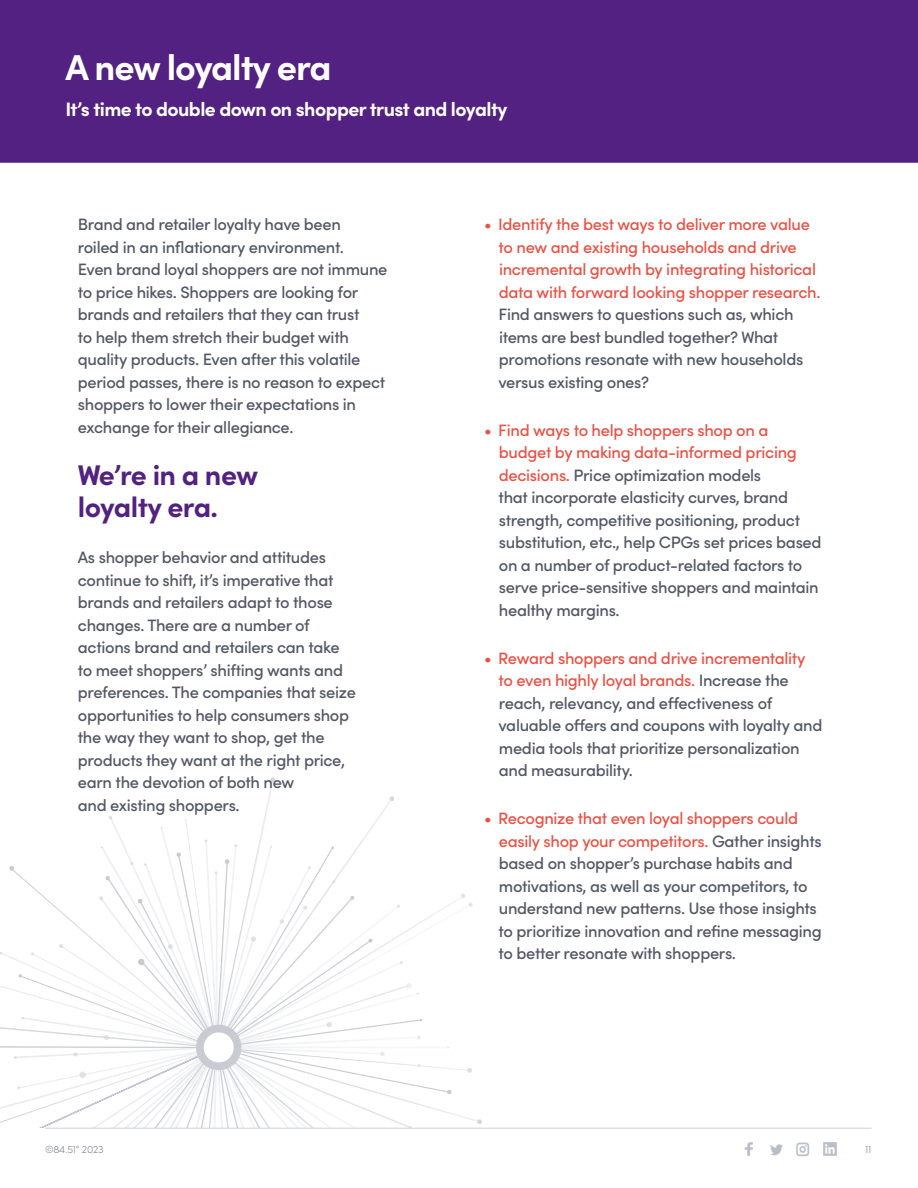
<style>
.page{position:relative;width:918px;height:1188px;background:#fff}
.page>*{position:absolute;margin:0;border:0;box-sizing:border-box;transform-origin:0 0}
.t1{font:700 36px "Limitless Sans";letter-spacing:-.03em;color:#fff}
.t2{font:700 28.5px/31.5px "Limitless Sans";letter-spacing:-.02em;color:#522181}
.t3{font:700 19.5px "Limitless Sans";letter-spacing:-.03em;color:#fff}
.t4{font:500 16.5px/22.5px "Limitless Sans";letter-spacing:-.02em;color:#535665}
.t5{font:500 16.5px/22.5px "Limitless Sans";letter-spacing:-.02em;color:#e85245}
.t6{font:300 10.5px "Limitless Sans";letter-spacing:-.02em;color:#898b9a}
.s1{color:#e85245}
</style>
<div class="page">
<hr style="left:45px;top:1128px;width:827px;height:1px;background:#b8bec6">
<img style="left:744px;top:1142px;width:9px;height:14px">
<img style="left:770px;top:1144px;width:13px;height:12px">
<img style="left:823px;top:1142px;width:14px;height:14px">
<img style="left:796px;top:1142px;width:14px;height:15px">
<div style="left:0;top:0;width:918px;height:163px;background:#522181"></div>
<svg style="left:0;top:777px;width:482px;height:351px"></svg>
<h1 class="t1" style="left:65px;top:40px;width:268px">A new loyalty era</h1>
<p class="t3" style="left:65px;top:94px;width:443px">It’s time to double down on shopper trust and loyalty</p>
<p class="t4" style="left:78px;top:212px;width:311px">Brand and retailer loyalty have been<br>roiled in an inflationary environment.<br>Even brand loyal shoppers are not immune to price hikes. Shoppers are looking for brands and retailers that they can trust<br>to help them stretch their budget with quality products. Even after this volatile period passes, there is no reason to expect shoppers to lower their expectations in exchange for their allegiance.</p>
<h2 class="t2" style="left:78px;top:457px;width:182px">We’re in a new loyalty era.</h2>
<p class="t4" style="left:78px;top:545px;width:280px">As shopper behavior and attitudes continue to shift, it’s imperative that brands and retailers adapt to those changes. There are a number of actions brand and retailers can take to meet shoppers’ shifting wants and preferences. The companies that seize opportunities to help consumers shop the way they want to shop, get the products they want at the right price, earn the devotion of both new<br>and existing shoppers.</p>
<p class="t5" style="left:499px;top:212px;width:323px;text-indent:-14px">• Identify the best ways to deliver more value to new and existing households and drive incremental growth by integrating historical data with forward looking shopper research.</p>
<p class="t4" style="left:498px;top:302px;width:306px">Find answers to questions such as, which items are best bundled together? What promotions resonate with new households versus existing ones?</p>
<p class="t4" style="left:499px;top:418px;width:324px;text-indent:-14px"><span class="s1">• Find ways to help shoppers shop on a budget by making data-informed pricing decisions.</span> Price optimization models<br>that incorporate elasticity curves, brand strength, competitive positioning, product substitution, etc., help CPGs set prices based on a number of product-related factors to serve price-sensitive shoppers and maintain healthy margins.</p>
<p class="t4" style="left:498px;top:646px;width:325px;text-indent:-14px"><span class="s1">• Reward shoppers and drive incrementality to even highly loyal brands.</span> Increase the reach, relevancy, and effectiveness of valuable offers and coupons with loyalty and media tools that prioritize personalization and measurability.</p>
<p class="t4" style="left:499px;top:806px;width:325px;text-indent:-14px"><span class="s1">• Recognize that even loyal shoppers could easily shop your competitors.</span> Gather insights based on shopper’s purchase habits and motivations, as well as your competitors, to understand new patterns. Use those insights to prioritize innovation and refine messaging to better resonate with shoppers.</p>
<p class="t6" style="left:45px;top:1142px;width:60px">©84.51° 2023</p>
<p class="t6" style="left:865px;top:1142px;width:8px">11</p>
</div>
